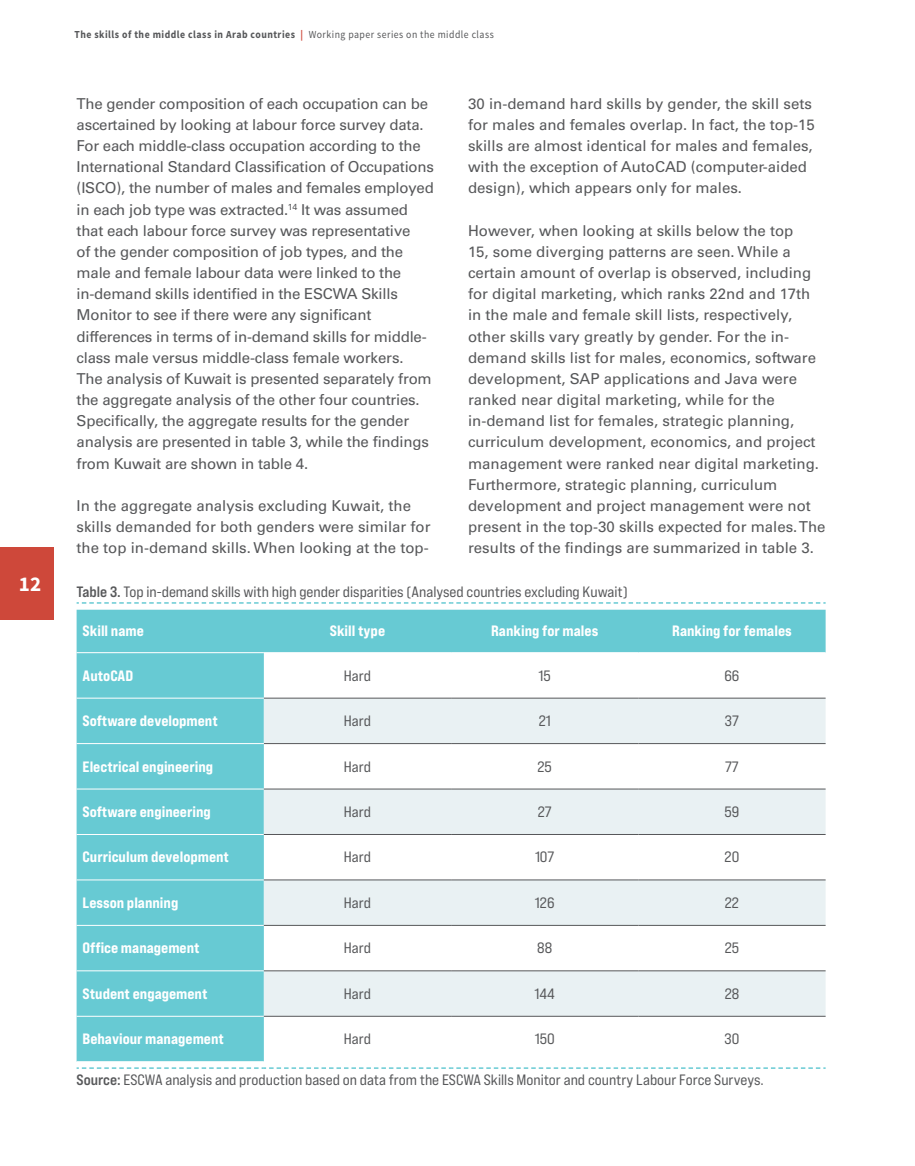
<style>
.page{position:relative;width:915px;height:1166px;background:#fff}
.page>*{position:absolute;margin:0;border:0;box-sizing:border-box;transform-origin:0 0}
.t1{font:700 21px "Source Sans Pro";color:#fff}
.Body_Text{font:15px/21.1px "Univers LT Std";color:#57585a}
.TABLE_TEXT_TOP{font:800 expanded 15px "Bebas Neue Pro";color:#fff}
.Source{font:expanded 15px "Bebas Neue Pro";color:#57585a}
.Table_title{font:expanded 15px "Bebas Neue Pro";color:#57585a}
.TABLE_TEXT_INSIDE{font:expanded 15px "Bebas Neue Pro";color:#57585a}
.t2{font:700 10.8px "Source Sans Pro";letter-spacing:.05em;color:#57585a;scale:.91 1}
.s1{color:#ce483a}
.s2{font-weight:400}
.s3{font-weight:700}
</style>
<div class="page">
<div style="left:0;top:546px;width:54px;height:73px;background:#ce483a"></div>
<svg style="left:77px;top:609px;width:748px;height:451px;fill:#67cad3"></svg>
<div style="left:77px;top:653px;width:187px;height:90px;background:#67cad3"></div>
<svg style="left:264px;top:698px;width:561px;height:317px;fill:#e9f1f3"></svg>
<hr style="left:264px;top:697px;width:187px;height:1px;background:#57585a">
<hr style="left:451px;top:697px;width:187px;height:1px;background:#57585a">
<hr style="left:638px;top:697px;width:187px;height:1px;background:#57585a">
<hr style="left:264px;top:743px;width:187px;height:1px;background:#57585a">
<hr style="left:451px;top:743px;width:187px;height:1px;background:#57585a">
<hr style="left:638px;top:743px;width:187px;height:1px;background:#57585a">
<hr style="left:77px;top:743px;width:187px;height:1px;background:#fff">
<svg style="left:77px;top:602px;width:748px;height:1px"></svg>
<hr style="left:77px;top:788px;width:187px;height:1px;background:#fff">
<hr style="left:77px;top:833px;width:187px;height:1px;background:#fff">
<hr style="left:77px;top:879px;width:187px;height:1px;background:#fff">
<hr style="left:77px;top:924px;width:187px;height:1px;background:#fff">
<hr style="left:77px;top:970px;width:187px;height:1px;background:#fff">
<hr style="left:77px;top:1015px;width:187px;height:1px;background:#fff">
<svg style="left:77px;top:1067px;width:748px;height:1px"></svg>
<hr style="left:77px;top:697px;width:187px;height:1px;background:#fff">
<hr style="left:77px;top:652px;width:187px;height:1px;background:#fff">
<hr style="left:264px;top:652px;width:187px;height:1px;background:#fff">
<hr style="left:451px;top:652px;width:187px;height:1px;background:#fff">
<hr style="left:638px;top:652px;width:187px;height:1px;background:#fff">
<hr style="left:264px;top:788px;width:187px;height:1px;background:#57585a">
<hr style="left:451px;top:788px;width:187px;height:1px;background:#57585a">
<hr style="left:638px;top:788px;width:187px;height:1px;background:#57585a">
<hr style="left:264px;top:833px;width:187px;height:1px;background:#57585a">
<hr style="left:451px;top:833px;width:187px;height:1px;background:#57585a">
<hr style="left:638px;top:833px;width:187px;height:1px;background:#57585a">
<hr style="left:264px;top:879px;width:187px;height:1px;background:#57585a">
<hr style="left:451px;top:879px;width:187px;height:1px;background:#57585a">
<hr style="left:638px;top:879px;width:187px;height:1px;background:#57585a">
<hr style="left:264px;top:924px;width:187px;height:1px;background:#57585a">
<hr style="left:451px;top:924px;width:187px;height:1px;background:#57585a">
<hr style="left:638px;top:924px;width:187px;height:1px;background:#57585a">
<hr style="left:264px;top:970px;width:187px;height:1px;background:#57585a">
<hr style="left:451px;top:970px;width:187px;height:1px;background:#57585a">
<hr style="left:638px;top:970px;width:187px;height:1px;background:#57585a">
<hr style="left:264px;top:1015px;width:187px;height:1px;background:#57585a">
<hr style="left:451px;top:1015px;width:187px;height:1px;background:#57585a">
<hr style="left:638px;top:1015px;width:187px;height:1px;background:#57585a">
<h1 class="t1" style="left:19px;top:570px;width:24px">12</h1>
<p class="t2" style="left:74px;top:27px;width:462px">The skills of the middle class in Arab countries <span class="s1">|</span> <span class="s2">Working paper series on the middle class</span></p>
<p class="Body_Text" style="left:77px;top:93px;width:359px">The gender composition of each occupation can be ascertained by looking at labour force survey data.<br>For each middle-class occupation according to the International Standard Classification of Occupations (ISCO), the number of males and females employed in each job type was extracted.<sup>14</sup> It was assumed that each labour force survey was representative<br>of the gender composition of job types, and the male and female labour data were linked to the in-demand skills identified in the ESCWA Skills Monitor to see if there were any significant differences in terms of in-demand skills for middle&shy;class male versus middle-class female workers.<br>The analysis of Kuwait is presented separately from the aggregate analysis of the other four countries.<br>Specifically, the aggregate results for the gender analysis are presented in table 3, while the findings from Kuwait are shown in table 4.</p>
<p class="Body_Text" style="left:77px;top:495px;width:355px">In the aggregate analysis excluding Kuwait, the skills demanded for both genders were similar for the top in-demand skills. When looking at the top-</p>
<p class="Body_Text" style="left:468px;top:93px;width:348px">30 in-demand hard skills by gender, the skill sets for males and females overlap. In fact, the top-15 skills are almost identical for males and females, with the exception of AutoCAD (computer-aided design), which appears only for males.</p>
<p class="Body_Text" style="left:468px;top:220px;width:359px">However, when looking at skills below the top<br>15, some diverging patterns are seen. While a certain amount of overlap is observed, including for digital marketing, which ranks 22nd and 17th in the male and female skill lists, respectively, other skills vary greatly by gender. For the in&shy;demand skills list for males, economics, software development, SAP applications and Java were ranked near digital marketing, while for the in-demand list for females, strategic planning, curriculum development, economics, and project management were ranked near digital marketing.<br>Furthermore, strategic planning, curriculum development and project management were not present in the top-30 skills expected for males. The results of the findings are summarized in table 3.</p>
<p class="Table_title" style="left:77px;top:582px;width:552px"><span class="s3">Table 3.</span> Top in-demand skills with high gender disparities (Analysed countries excluding Kuwait)</p>
<p class="TABLE_TEXT_TOP" style="left:83px;top:621px;width:63px">Skill name</p>
<p class="TABLE_TEXT_TOP" style="left:330px;top:621px;width:57px">Skill type</p>
<p class="TABLE_TEXT_TOP" style="left:491px;top:621px;width:109px">Ranking for males</p>
<p class="TABLE_TEXT_TOP" style="left:672px;top:621px;width:121px">Ranking for females</p>
<p class="TABLE_TEXT_TOP" style="left:83px;top:665px;width:52px">AutoCAD</p>
<p class="TABLE_TEXT_INSIDE" style="left:344px;top:666px;width:29px">Hard</p>
<p class="TABLE_TEXT_INSIDE" style="left:538px;top:666px;width:14px">15</p>
<p class="TABLE_TEXT_INSIDE" style="left:724px;top:666px;width:16px">66</p>
<p class="TABLE_TEXT_TOP" style="left:83px;top:711px;width:137px">Software development</p>
<p class="TABLE_TEXT_INSIDE" style="left:344px;top:711px;width:29px">Hard</p>
<p class="TABLE_TEXT_INSIDE" style="left:538px;top:711px;width:14px">21</p>
<p class="TABLE_TEXT_INSIDE" style="left:724px;top:711px;width:16px">37</p>
<p class="TABLE_TEXT_TOP" style="left:83px;top:756px;width:132px">Electrical engineering</p>
<p class="TABLE_TEXT_INSIDE" style="left:344px;top:756px;width:29px">Hard</p>
<p class="TABLE_TEXT_INSIDE" style="left:537px;top:756px;width:16px">25</p>
<p class="TABLE_TEXT_INSIDE" style="left:724px;top:756px;width:15px">77</p>
<p class="TABLE_TEXT_TOP" style="left:83px;top:802px;width:130px">Software engineering</p>
<p class="TABLE_TEXT_INSIDE" style="left:344px;top:802px;width:29px">Hard</p>
<p class="TABLE_TEXT_INSIDE" style="left:537px;top:802px;width:15px">27</p>
<p class="TABLE_TEXT_INSIDE" style="left:724px;top:802px;width:16px">59</p>
<p class="TABLE_TEXT_TOP" style="left:83px;top:847px;width:148px">Curriculum development</p>
<p class="TABLE_TEXT_INSIDE" style="left:344px;top:847px;width:29px">Hard</p>
<p class="TABLE_TEXT_INSIDE" style="left:535px;top:847px;width:21px">107</p>
<p class="TABLE_TEXT_INSIDE" style="left:724px;top:847px;width:16px">20</p>
<p class="TABLE_TEXT_TOP" style="left:83px;top:893px;width:97px">Lesson planning</p>
<p class="TABLE_TEXT_INSIDE" style="left:344px;top:893px;width:29px">Hard</p>
<p class="TABLE_TEXT_INSIDE" style="left:534px;top:893px;width:21px">126</p>
<p class="TABLE_TEXT_INSIDE" style="left:724px;top:893px;width:16px">22</p>
<p class="TABLE_TEXT_TOP" style="left:83px;top:938px;width:118px">Office management</p>
<p class="TABLE_TEXT_INSIDE" style="left:344px;top:938px;width:29px">Hard</p>
<p class="TABLE_TEXT_INSIDE" style="left:537px;top:938px;width:16px">88</p>
<p class="TABLE_TEXT_INSIDE" style="left:724px;top:938px;width:16px">25</p>
<p class="TABLE_TEXT_TOP" style="left:83px;top:983px;width:126px">Student engagement</p>
<p class="TABLE_TEXT_INSIDE" style="left:344px;top:984px;width:29px">Hard</p>
<p class="TABLE_TEXT_INSIDE" style="left:534px;top:984px;width:22px">144</p>
<p class="TABLE_TEXT_INSIDE" style="left:724px;top:984px;width:16px">28</p>
<p class="TABLE_TEXT_TOP" style="left:83px;top:1029px;width:143px">Behaviour management</p>
<p class="TABLE_TEXT_INSIDE" style="left:344px;top:1029px;width:29px">Hard</p>
<p class="TABLE_TEXT_INSIDE" style="left:534px;top:1029px;width:21px">150</p>
<p class="TABLE_TEXT_INSIDE" style="left:724px;top:1029px;width:16px">30</p>
<p class="Source" style="left:77px;top:1069px;width:688px"><span class="s3">Source:</span> ESCWA analysis and production based on data from the ESCWA Skills Monitor and country Labour Force Surveys.</p>
</div>
